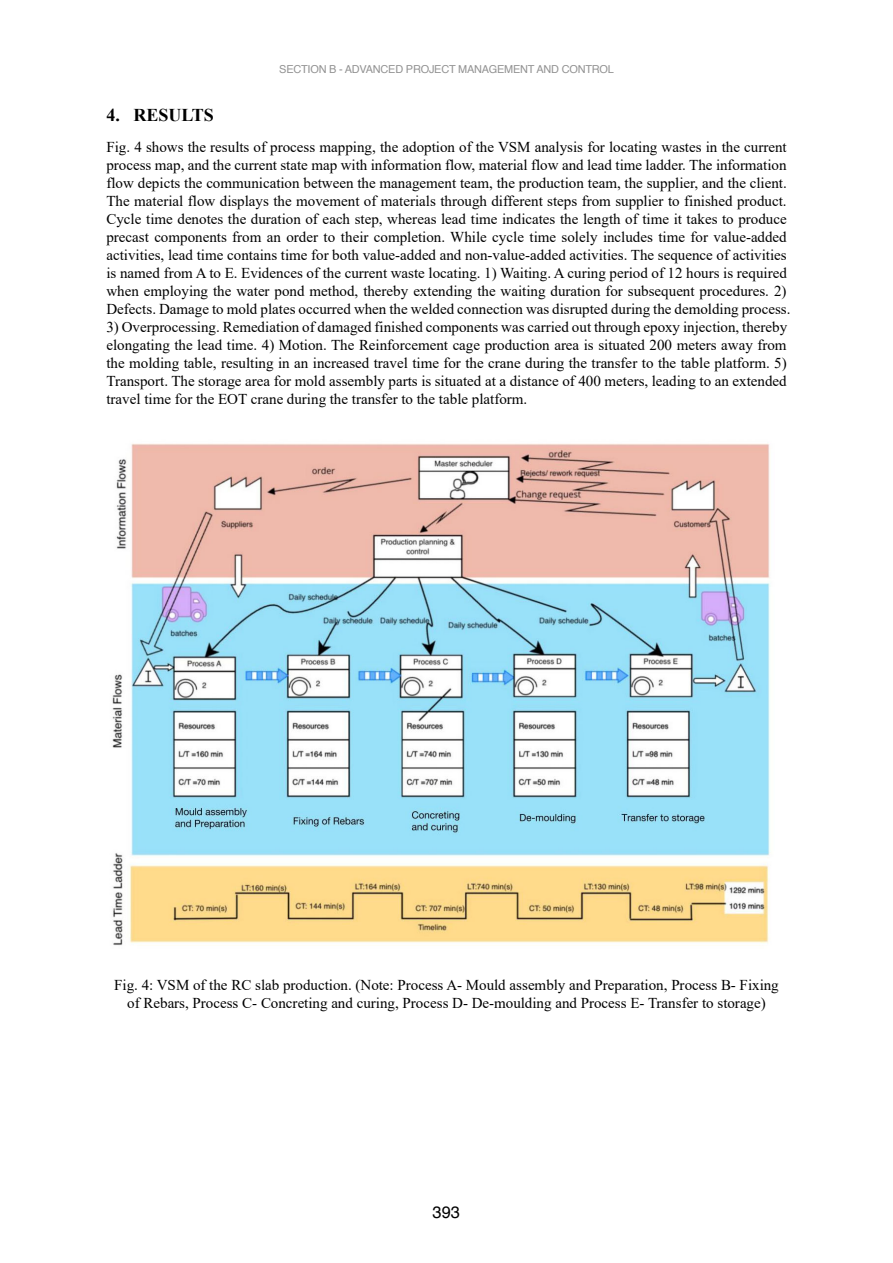
<style>
.page{position:relative;width:893px;height:1263px;background:#fff}
.page>*{position:absolute;margin:0;border:0;box-sizing:border-box;transform-origin:0 0}
.t1{font:700 18px "Times New Roman";color:#000}
.t2{font:16.5px "Helvetica";color:#000}
.t3{font:15px/18px "Times New Roman";color:#000}
.t4{font:12px "Times New Roman";color:#808080}
.t5{font:10.95px "Helvetica";letter-spacing:-.02em;color:#929292}
</style>
<div class="page">
<img style="left:112px;top:443px;width:659px;height:503px">
<p class="t4" style="left:224px;top:55px;width:447px">"MANAGING THE DIGITAL TRANSFORMATION OF CONSTRUCTION INDUSTRY"</p>
<p class="t5" style="left:279px;top:60px;width:336px">SECTION B - ADVANCED PROJECT MANAGEMENT AND CONTROL</p>
<p class="t1" style="left:106px;top:102px;width:109px">4. RESULTS</p>
<p class="t3" style="left:106px;top:138px;width:685px">Fig. 4 shows the results of process mapping, the adoption of the VSM analysis for locating wastes in the current process map, and the current state map with information flow, material flow and lead time ladder. The information flow depicts the communication between the management team, the production team, the supplier, and the client.<br>The material flow displays the movement of materials through different steps from supplier to finished product.<br>Cycle time denotes the duration of each step, whereas lead time indicates the length of time it takes to produce precast components from an order to their completion. While cycle time solely includes time for value-added activities, lead time contains time for both value-added and non-value-added activities. The sequence of activities is named from A to E. Evidences of the current waste locating. 1) Waiting. A curing period of 12 hours is required when employing the water pond method, thereby extending the waiting duration for subsequent procedures. 2)<br>Defects. Damage to mold plates occurred when the welded connection was disrupted during the demolding process.</p>
<p class="t3" style="left:106px;top:318px;width:682px;text-align:justify">3) Overprocessing. Remediation of damaged finished components was carried out through epoxy injection, thereby elongating the lead time. 4) Motion. The Reinforcement cage production area is situated 200 meters away from the molding table, resulting in an increased travel time for the crane during the transfer to the table platform. 5)<br>Transport. The storage area for mold assembly parts is situated at a distance of 400 meters, leading to an extended travel time for the EOT crane during the transfer to the table platform.</p>
<p class="t3" style="left:114px;top:975px;width:666px;text-align:center">Fig. 4: VSM of the RC slab production. (Note: Process A- Mould assembly and Preparation, Process B- Fixing of Rebars, Process C- Concreting and curing, Process D- De-moulding and Process E- Transfer to storage)</p>
<p class="t2" style="left:433px;top:1199px;width:29px">393</p>
</div>
